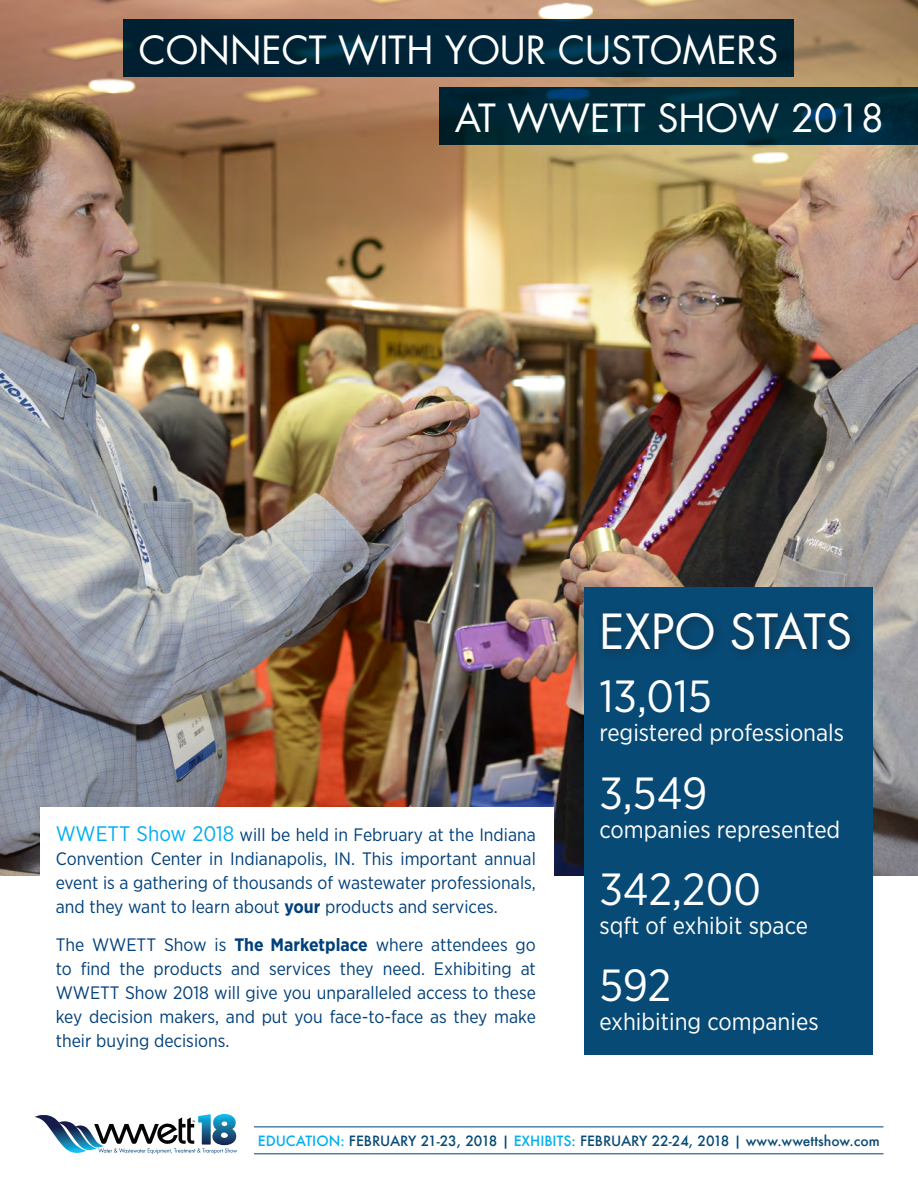
<style>
.page{position:relative;width:918px;height:1188px;background:#fff}
.page>*{position:absolute;margin:0;border:0;box-sizing:border-box;transform-origin:0 0}
.t1{font:47.1px "Futura";color:#fff}
.t2{font:45px "Gotham Narrow";color:#fff}
.t3{font:37.8px "Futura";color:#fff}
.t4{font:24px "Gotham Narrow";color:#fff}
.t5{font:18px/24px "Gotham Narrow";color:#00407b;text-align:justify}
.t6{font:500 13.8px "Futura";color:#074a75}
.s1{font-size:21px;color:#00aeef}
.s2{font-weight:700}
.s3{color:#00aeef}
</style>
<div class="page">
<img style="left:0;top:1px;width:918px;height:874px">
<div style="left:124px;top:19px;width:670px;height:58px;background:#002537"></div>
<svg style="left:440px;top:87px;width:478px;height:58px;background:#002a39"></svg>
<div style="left:584px;top:588px;width:289px;height:467px;background:#074a75"></div>
<div style="left:597px;top:607px;width:264px;height:54px;background:#09466d"></div>
<svg style="left:35px;top:1114px;width:202px;height:40px"></svg>
<hr style="left:254px;top:1127px;width:629px;height:1px;background:#00407b">
<hr style="left:254px;top:1154px;width:629px;height:1px;background:#00407b">
<div style="left:41px;top:808px;width:513px;height:298px;background:#fff"></div>
<p class="t3" style="left:139px;top:24px;width:641px">CONNECT WITH YOUR CUSTOMERS</p>
<p class="t3" style="left:455px;top:92px;width:431px">AT WWETT SHOW 2018</p>
<p class="t5" style="left:56px;top:823px;width:482px"><span class="s1">WWETT Show 2018</span> will be held in February at the Indiana Convention Center in Indianapolis, IN. This important annual event is a gathering of thousands of wastewater professionals, and they want to learn about <span class="s2">your</span> products and services.</p>
<p class="t5" style="left:56px;top:932px;width:482px">The WWETT Show is <span class="s2">The Marketplace</span> where attendees go to find the products and services they need. Exhibiting at WWETT Show 2018 will give you unparalleled access to these key decision makers, and put you face-to-face as they make their buying decisions.</p>
<p class="t1" style="left:599px;top:600px;width:254px">EXPO STATS</p>
<p class="t2" style="left:599px;top:669px;width:114px">13,015</p>
<p class="t4" style="left:599px;top:718px;width:246px">registered professionals</p>
<p class="t2" style="left:599px;top:765px;width:110px">3,549</p>
<p class="t4" style="left:599px;top:814px;width:242px">companies represented</p>
<p class="t2" style="left:599px;top:861px;width:163px">342,200</p>
<p class="t4" style="left:599px;top:910px;width:210px">sqft of exhibit space</p>
<p class="t2" style="left:599px;top:958px;width:73px">592</p>
<p class="t4" style="left:599px;top:1007px;width:221px">exhibiting companies</p>
<p class="t6" style="left:258px;top:1131px;width:623px"><span class="s3">EDUCATION:</span> FEBRUARY 21-23, 2018 | <span class="s3">EXHIBITS:</span> FEBRUARY 22-24, 2018 | www.wwettshow.com</p>
</div>
